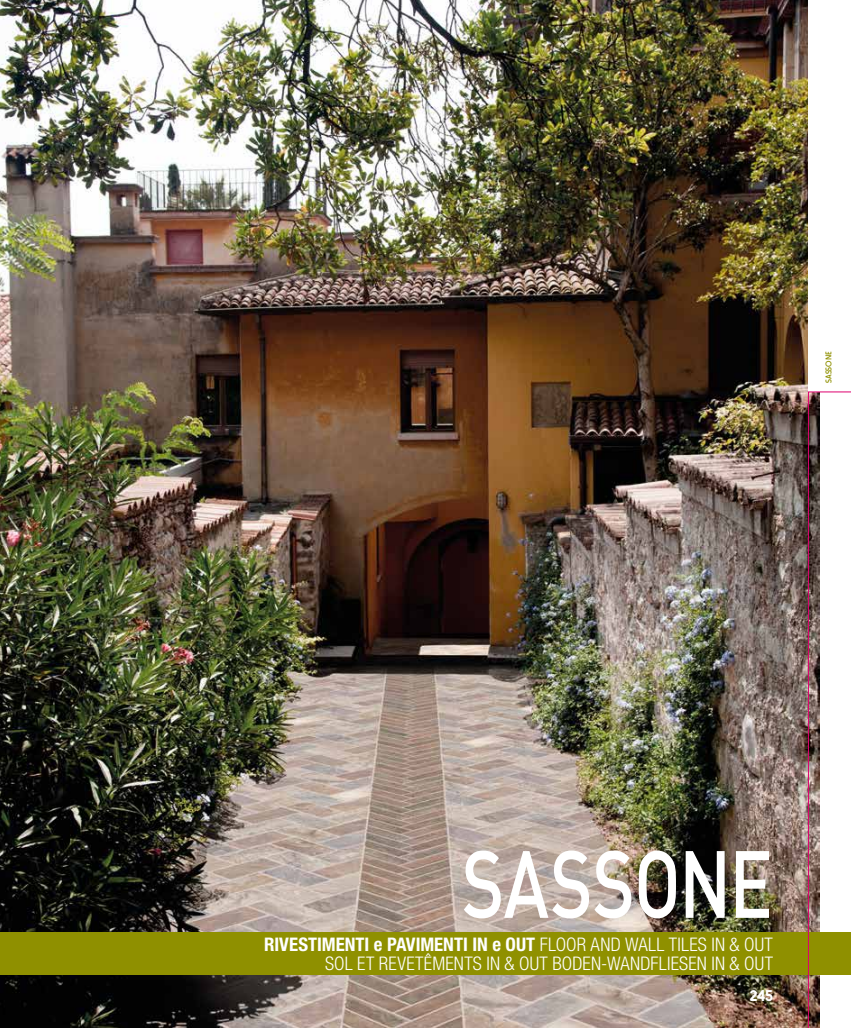
<style>
.page{position:relative;width:851px;height:1028px;background:#fff}
.page>*{position:absolute;margin:0;border:0;box-sizing:border-box;transform-origin:0 0}
.t1{font:500 93.75px "DIN";letter-spacing:-.015em;color:#fff;scale:.78 1}
.t2{font:300 condensed 18.75px/18.8px "Helvetica Neue LT Std";letter-spacing:.01em;color:#fff;text-align:right}
.t3{font:700 16.25px "Horatio D";color:#fff}
.t4{font:500 8.75px "Horatio D";letter-spacing:-.015em;color:#8f9000}
.s1{font-weight:700}
</style>
<div class="page">
<img style="left:0;top:0;width:808px;height:1028px">
<div style="left:0;top:932px;width:850px;height:42px;background:#8f9000"></div>
<svg style="left:807px;top:391px;width:43px;height:637px"></svg>
<p class="t4" style="left:823px;top:383px;width:33px;rotate:-90deg">SASSONE</p>
<p class="t1" style="left:461px;top:824px;width:400px">SASSONE</p>
<p class="t2" style="left:264px;top:934px;width:510px"><span class="s1">RIVESTIMENTI e PAVIMENTI IN e OUT</span> FLOOR AND WALL TILES IN &amp; OUT<br>SOL ET REVETÊMENTS IN &amp; OUT BODEN-WANDFLIESEN IN &amp; OUT</p>
<p class="t3" style="left:749px;top:986px;width:25px">245</p>
</div>
